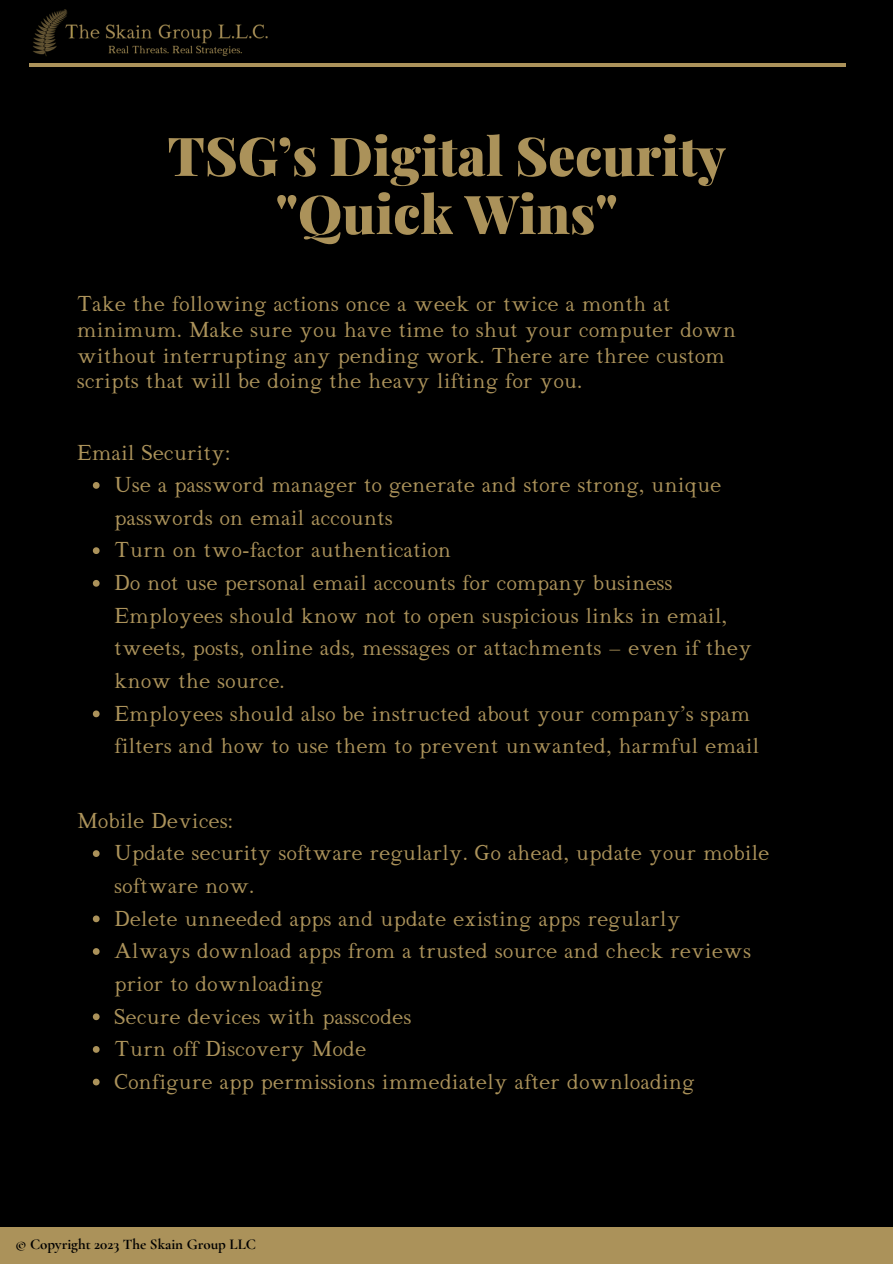
<style>
.page{position:relative;width:893px;height:1264px;background:#fff}
.page>*{position:absolute;margin:0;border:0;box-sizing:border-box;transform-origin:0 0}
.t1{font:900 53.55px/58.1px "Playfair Display";color:#ab925a;text-align:center}
.t2{font:22.05px/32.7px "Quivira";letter-spacing:.02em;color:#ab925a}
.t3{font:700 15px "Cormorant Garamond";color:#000}
</style>
<div class="page">
<div style="left:0;top:0;width:892px;height:1263px;background:#000"></div>
<div style="left:0;top:1227px;width:892px;height:36px;background:#ab925a"></div>
<hr style="left:30px;top:63px;width:815px;height:4px;background:#ab925a">
<img style="left:33px;top:9px;width:235px;height:47px">
<svg style="left:93px;top:482px;width:7px;height:7px"></svg>
<svg style="left:93px;top:547px;width:7px;height:7px"></svg>
<svg style="left:93px;top:580px;width:7px;height:6px"></svg>
<svg style="left:93px;top:710px;width:7px;height:7px"></svg>
<svg style="left:93px;top:850px;width:7px;height:7px"></svg>
<svg style="left:93px;top:915px;width:7px;height:7px"></svg>
<svg style="left:93px;top:948px;width:7px;height:6px"></svg>
<svg style="left:93px;top:1013px;width:7px;height:7px"></svg>
<svg style="left:93px;top:1046px;width:7px;height:6px"></svg>
<svg style="left:93px;top:1078px;width:7px;height:7px"></svg>
<h1 class="t1" style="left:167px;top:125px;width:560px">TSG’s Digital Security "Quick Wins"</h1>
<h2 class="t2" style="left:77px;top:290px;width:660px;line-height:25.8px">Take the following actions once a week or twice a month at minimum. Make sure you have time to shut your computer down without interrupting any pending work. There are three custom scripts that will be doing the heavy lifting for you.</h2>
<h2 class="t2" style="left:77px;top:435px;width:154px">Email Security:</h2>
<h2 class="t2" style="left:115px;top:468px;width:608px">Use a password manager to generate and store strong, unique passwords on email accounts</h2>
<h2 class="t2" style="left:115px;top:533px;width:338px">Turn on two-factor authentication</h2>
<h2 class="t2" style="left:115px;top:566px;width:638px">Do not use personal email accounts for company business Employees should know not to open suspicious links in email, tweets, posts, online ads, messages or attachments – even if they know the source.</h2>
<h2 class="t2" style="left:115px;top:696px;width:646px">Employees should also be instructed about your company’s spam filters and how to use them to prevent unwanted, harmful email</h2>
<h2 class="t2" style="left:77px;top:803px;width:157px">Mobile Devices:</h2>
<h2 class="t2" style="left:115px;top:836px;width:656px">Update security software regularly. Go ahead, update your mobile software now.</h2>
<h2 class="t2" style="left:115px;top:901px;width:567px">Delete unneeded apps and update existing apps regularly</h2>
<h2 class="t2" style="left:115px;top:934px;width:637px">Always download apps from a trusted source and check reviews prior to downloading</h2>
<h2 class="t2" style="left:115px;top:999px;width:298px">Secure devices with passcodes</h2>
<h2 class="t2" style="left:115px;top:1032px;width:253px">Turn off Discovery Mode</h2>
<h2 class="t2" style="left:115px;top:1064px;width:581px">Configure app permissions immediately after downloading</h2>
<p class="t3" style="left:16px;top:1234px;width:242px">© Copyright 2023 The Skain Group LLC</p>
</div>
